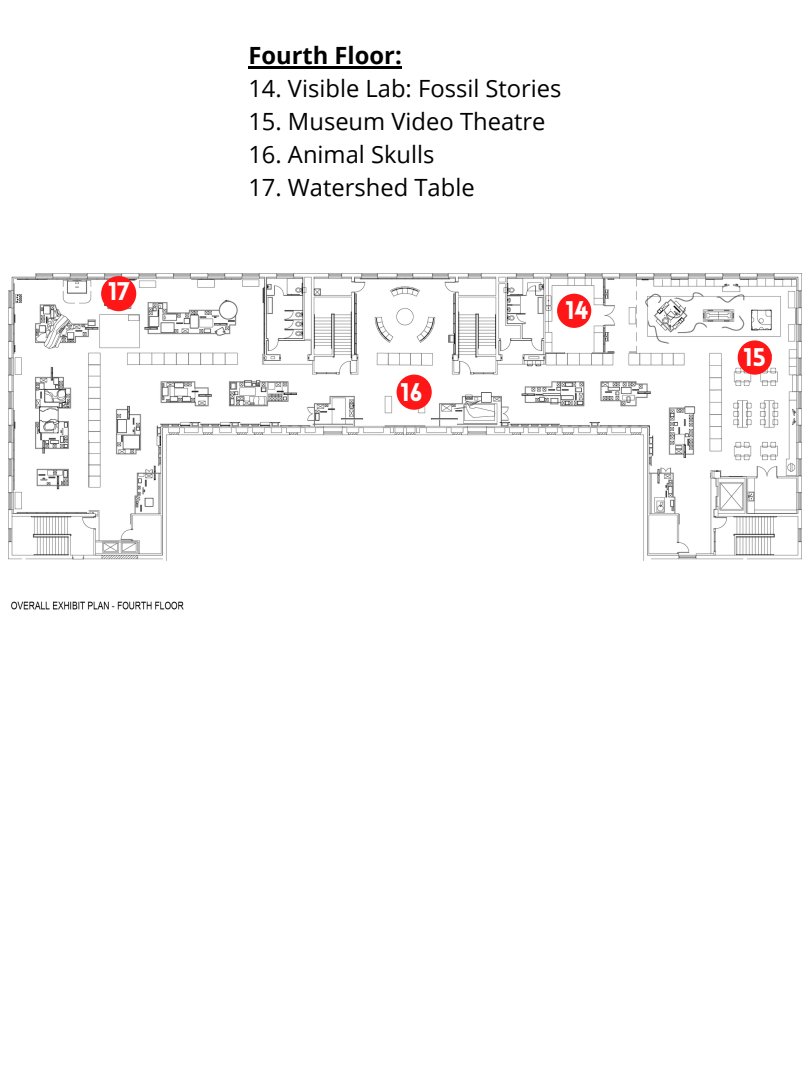
<style>
.page{position:relative;width:810px;height:1080px;background:#fff}
.page>*{position:absolute;margin:0;border:0;box-sizing:border-box;transform-origin:0 0}
.t1{font:900 25px "Lovelo";color:#fff}
.t2{font:23.75px "Open Sans";color:#000}
.t3{font:700 23.75px "Open Sans";color:#000}
</style>
<div class="page">
<hr style="left:248px;top:66px;width:154px;height:2px;background:#000">
<img style="left:9px;top:273px;width:792px;height:337px">
<div style="left:397px;top:375px;width:35px;height:35px;background:#ff1616;border-radius:50%"></div>
<div style="left:738px;top:340px;width:34px;height:35px;background:#ff1616;border-radius:50%"></div>
<div style="left:557px;top:294px;width:34px;height:34px;background:#ff1616;border-radius:50%"></div>
<div style="left:101px;top:276px;width:35px;height:35px;background:#ff1616;border-radius:50%"></div>
<p class="t1" style="left:108px;top:281px;width:23px">17</p>
<p class="t3" style="left:248px;top:39px;width:155px">Fourth Floor:</p>
<p class="t2" style="left:248px;top:72px;width:315px">14. Visible Lab: Fossil Stories</p>
<p class="t2" style="left:248px;top:105px;width:299px">15. Museum Video Theatre</p>
<p class="t2" style="left:248px;top:138px;width:188px">16. Animal Skulls</p>
<p class="t2" style="left:248px;top:170px;width:228px">17. Watershed Table</p>
<p class="t1" style="left:401px;top:382px;width:23px">16</p>
<p class="t1" style="left:566px;top:300px;width:24px">14</p>
<p class="t1" style="left:744px;top:347px;width:24px">15</p>
</div>
